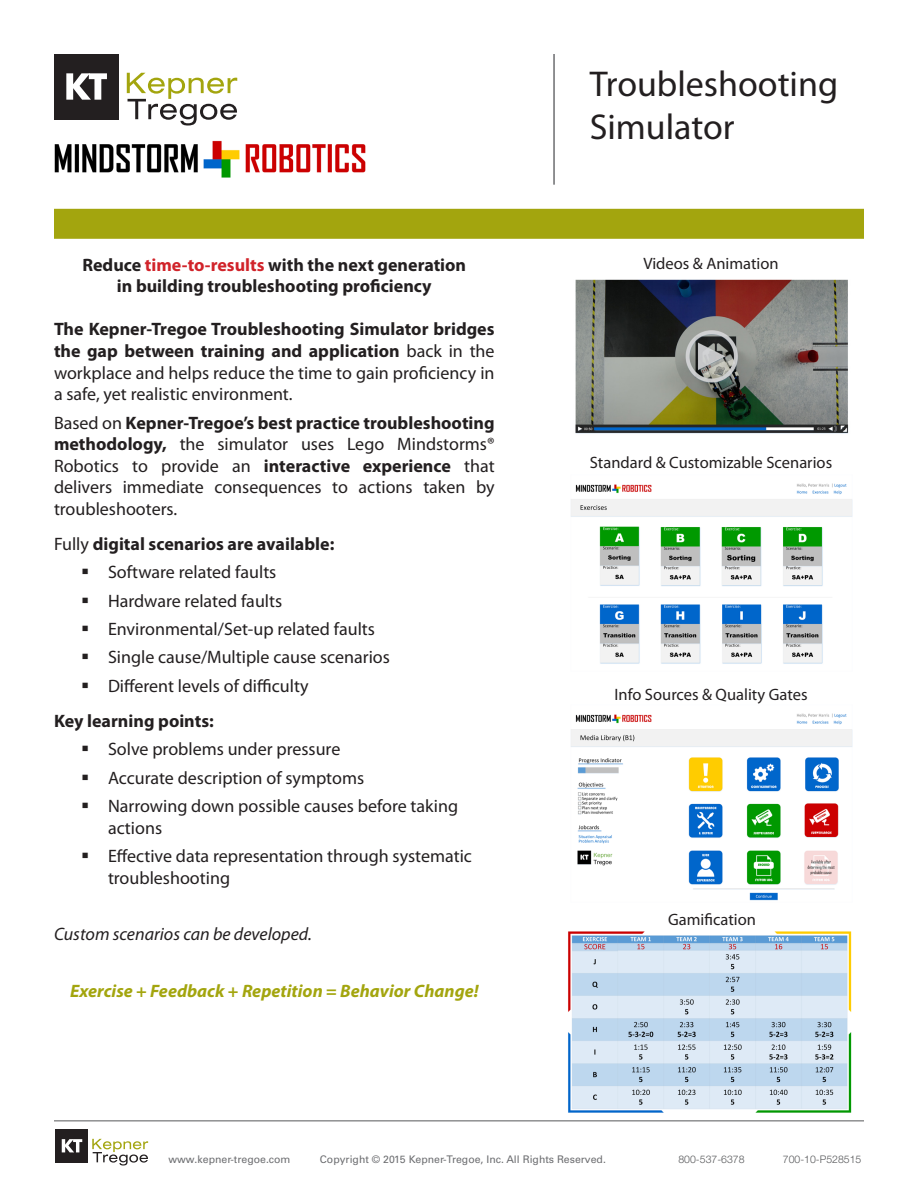
<style>
.page{position:relative;width:918px;height:1188px;background:#fff}
.page>*{position:absolute;margin:0;border:0;box-sizing:border-box;transform-origin:0 0}
.t1{font:36px/43.2px "Myriad Pro";color:#231f20}
.t2{font:18px/21.6px "Myriad Pro";color:#231f20;text-align:justify}
.t3{font:700 18px "Myriad Pro";color:#231f20}
.t4{font:italic 700 18px "Myriad Pro";color:#a3a50e}
.t5{font:italic 18px "Myriad Pro";color:#231f20}
.t6{font:16.5px "Myriad Pro";color:#231f20}
.t7{font:10.5px "Univers";color:#6c6d70}
.t8{font:300 10.5px "Helvetica Neue LT Std";color:#57585a}
.s1{color:#d1232a}
.s2{font-weight:700}
.s3{font-weight:400}
.s4{font-family:"Helvetica Neue LT Std"}
</style>
<div class="page">
<svg style="left:127px;top:73px;width:110px;height:53px"></svg>
<div style="left:54px;top:54px;width:64px;height:66px;background:#231f20"></div>
<svg style="left:66px;top:73px;width:41px;height:27px"></svg>
<img style="left:571px;top:713px;width:282px;height:188px">
<img style="left:571px;top:483px;width:281px;height:181px">
<img style="left:575px;top:279px;width:274px;height:155px">
<img style="left:54px;top:140px;width:312px;height:38px">
<hr style="left:54px;top:1121px;width:810px;height:1px;background:#57585a">
<svg style="left:92px;top:1139px;width:56px;height:27px"></svg>
<div style="left:56px;top:1129px;width:32px;height:34px;background:#231f20"></div>
<svg style="left:62px;top:1139px;width:20px;height:13px"></svg>
<div style="left:54px;top:209px;width:810px;height:30px;background:#a3a50e"></div>
<hr style="left:553px;top:54px;width:2px;height:131px;background:#6c6d70">
<img style="left:568px;top:931px;width:284px;height:182px">
<p class="t3" style="left:82px;top:253px;width:385px">Reduce <span class="s1">time-to-results</span> with the next generation</p>
<p class="t3" style="left:117px;top:274px;width:316px">in building troubleshooting proficiency</p>
<p class="t2" style="left:54px;top:318px;width:442px"><span class="s2">The Kepner-Tregoe Troubleshooting Simulator bridges the gap between training and application</span> back in the workplace and helps reduce the time to gain proficiency in a safe, yet realistic environment.</p>
<p class="t2" style="left:54px;top:411px;width:442px">Based on <span class="s2">Kepner-Tregoe’s best practice troubleshooting methodology,</span> the simulator uses Lego Mindstorms® Robotics to provide an <span class="s2">interactive experience</span> that delivers immediate consequences to actions taken by troubleshooters.</p>
<p class="t3" style="left:54px;top:532px;width:282px"><span class="s3">Fully</span> digital scenarios are available:</p>
<p class="t2" style="left:108px;top:561px;width:170px">Software related faults</p>
<p class="t2" style="left:108px;top:590px;width:176px">Hardware related faults</p>
<p class="t2" style="left:108px;top:618px;width:269px">Environmental/Set-up related faults</p>
<p class="t2" style="left:108px;top:646px;width:283px">Single cause/Multiple cause scenarios</p>
<p class="t2" style="left:108px;top:675px;width:202px">Different levels of difficulty</p>
<p class="t3" style="left:54px;top:709px;width:161px">Key learning points:</p>
<p class="t2" style="left:108px;top:738px;width:234px">Solve problems under pressure</p>
<p class="t2" style="left:108px;top:766px;width:258px">Accurate description of symptoms</p>
<p class="t2" style="left:108px;top:795px;width:352px">Narrowing down possible causes before taking actions</p>
<p class="t2" style="left:108px;top:845px;width:365px">Effective data representation through systematic troubleshooting</p>
<p class="t5" style="left:54px;top:923px;width:259px">Custom scenarios can be developed.</p>
<p class="t4" style="left:70px;top:979px;width:410px">Exercise + Feedback + Repetition = Behavior Change!</p>
<p class="t1" style="left:590px;top:62px;width:250px">Troubleshooting<br>Simulator</p>
<p class="t6" style="left:643px;top:254px;width:137px">Videos &amp; Animation</p>
<p class="t6" style="left:590px;top:452px;width:244px">Standard &amp; Customizable Scenarios</p>
<p class="t6" style="left:615px;top:684px;width:195px">Info Sources &amp; Quality Gates</p>
<p class="t6" style="left:668px;top:909px;width:89px">Gamification</p>
<p class="t7" style="left:168px;top:1153px;width:124px">www.kepner-tregoe.com</p>
<p class="t7" style="left:320px;top:1153px;width:287px">Copyright <span class="s4">©</span> 2015 Kepner-Tregoe, Inc. All Rights Reserved.</p>
<p class="t8" style="left:678px;top:1152px;width:68px">800-537-6378</p>
<p class="t8" style="left:783px;top:1152px;width:80px">700-10-P528515</p>
</div>
